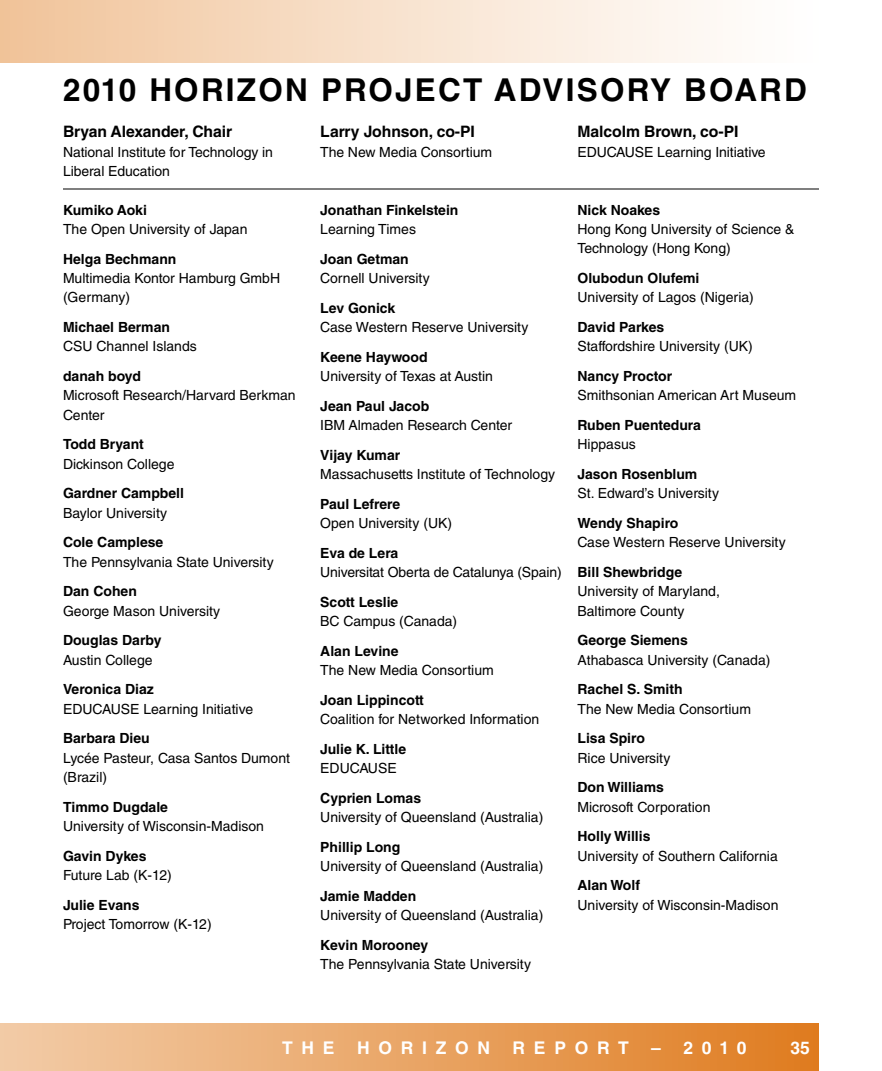
<style>
.page{position:relative;width:882px;height:1071px;background:#fff}
.page>*{position:absolute;margin:0;border:0;box-sizing:border-box;transform-origin:0 0}
.t1{font:700 31.5px "Helvetica LT Std";letter-spacing:.07em;color:#000}
.t2{font:700 17.5px "Helvetica LT Std";letter-spacing:.5em;color:#fff}
.t3{font:700 15.75px "Helvetica LT Std";letter-spacing:-.005em;color:#000}
.t4{font:14px/19.2px "Helvetica LT Std";color:#000}
.t5{font:700 14px "Helvetica LT Std";color:#000}
</style>
<div class="page">
<div style="left:0;top:1024px;width:819px;height:47px;background:linear-gradient(to right,#f3cda9,#df7c20)"></div>
<div style="left:0;top:0;width:819px;height:63px;background:linear-gradient(to right,#f1c49b,#fff)"></div>
<hr style="left:63px;top:189px;width:756px;height:1px;background:#000">
<h1 class="t1" style="left:63px;top:71px;width:132px">2010 HORI</h1>
<h1 class="t1" style="left:237px;top:71px;width:350px">ZON PROJECT ADVISOR</h1>
<h1 class="t1" style="left:650px;top:71px;width:60px">Y BOARD</h1>
<p class="t3" style="left:63px;top:122px;width:171px">Bryan Alexander, Chair</p>
<p class="t4" style="left:63px;top:142px;width:212px">National Institute for Technology in<br>Liberal Education</p>
<p class="t5" style="left:63px;top:201px;width:85px">Kumiko Aoki</p>
<p class="t4" style="left:63px;top:219px;width:186px">The Open University of Japan</p>
<p class="t5" style="left:63px;top:250px;width:115px">Helga Bechmann</p>
<p class="t4" style="left:63px;top:268px;width:219px">Multimedia Kontor Hamburg GmbH (Germany)</p>
<p class="t5" style="left:63px;top:319px;width:109px">Michael Berman</p>
<p class="t4" style="left:63px;top:337px;width:135px">CSU Channel Islands</p>
<p class="t5" style="left:63px;top:368px;width:80px">danah boyd</p>
<p class="t4" style="left:63px;top:386px;width:234px">Microsoft Research/Harvard Berkman<br>Center</p>
<p class="t5" style="left:63px;top:436px;width:82px">Todd Bryant</p>
<p class="t4" style="left:63px;top:454px;width:113px">Dickinson College</p>
<p class="t5" style="left:63px;top:485px;width:123px">Gardner Campbell</p>
<p class="t4" style="left:63px;top:503px;width:106px">Baylor University</p>
<p class="t5" style="left:63px;top:534px;width:102px">Cole Camplese</p>
<p class="t4" style="left:63px;top:552px;width:212px">The Pennsylvania State University</p>
<p class="t5" style="left:63px;top:583px;width:75px">Dan Cohen</p>
<p class="t4" style="left:63px;top:601px;width:159px">George Mason University</p>
<p class="t5" style="left:63px;top:632px;width:100px">Douglas Darby</p>
<p class="t4" style="left:63px;top:650px;width:91px">Austin College</p>
<p class="t5" style="left:63px;top:681px;width:92px">Veronica Diaz</p>
<p class="t4" style="left:63px;top:699px;width:192px">EDUCAUSE Learning Initiative</p>
<p class="t5" style="left:63px;top:730px;width:88px">Barbara Dieu</p>
<p class="t4" style="left:63px;top:748px;width:229px">Lycée Pasteur, Casa Santos Dumont (Brazil)</p>
<p class="t5" style="left:63px;top:798px;width:107px">Timmo Dugdale</p>
<p class="t4" style="left:63px;top:816px;width:203px">University of Wisconsin-Madison</p>
<p class="t5" style="left:63px;top:847px;width:85px">Gavin Dykes</p>
<p class="t4" style="left:63px;top:865px;width:110px">Future Lab (K-12)</p>
<p class="t5" style="left:63px;top:896px;width:78px">Julie Evans</p>
<p class="t4" style="left:63px;top:914px;width:150px">Project Tomorrow (K-12)</p>
<p class="t3" style="left:320px;top:122px;width:154px">Larry Johnson, co-PI</p>
<p class="t4" style="left:320px;top:142px;width:173px">The New Media Consortium</p>
<p class="t3" style="left:578px;top:122px;width:160px">Malcolm Brown, co-PI</p>
<p class="t4" style="left:578px;top:142px;width:190px">EDUCAUSE Learning Initiative</p>
<p class="t5" style="left:320px;top:201px;width:140px">Jonathan Finkelstein</p>
<p class="t4" style="left:320px;top:219px;width:97px">Learning Times</p>
<p class="t5" style="left:320px;top:250px;width:90px">Joan Getman</p>
<p class="t4" style="left:320px;top:268px;width:111px">Cornell University</p>
<p class="t5" style="left:320px;top:299px;width:76px">Lev Gonick</p>
<p class="t4" style="left:320px;top:317px;width:210px">Case Western Reserve University</p>
<p class="t5" style="left:320px;top:348px;width:109px">Keene Haywood</p>
<p class="t4" style="left:320px;top:366px;width:174px">University of Texas at Austin</p>
<p class="t5" style="left:320px;top:397px;width:111px">Jean Paul Jacob</p>
<p class="t4" style="left:320px;top:415px;width:193px">IBM Almaden Research Center</p>
<p class="t5" style="left:320px;top:446px;width:82px">Vijay Kumar</p>
<p class="t4" style="left:320px;top:464px;width:236px">Massachusetts Institute of Technology</p>
<p class="t5" style="left:320px;top:495px;width:81px">Paul Lefrere</p>
<p class="t4" style="left:320px;top:513px;width:133px">Open University (UK)</p>
<p class="t5" style="left:320px;top:544px;width:80px">Eva de Lera</p>
<p class="t4" style="left:320px;top:562px;width:243px">Universitat Oberta de Catalunya (Spain)</p>
<p class="t5" style="left:320px;top:593px;width:80px">Scott Leslie</p>
<p class="t4" style="left:320px;top:611px;width:139px">BC Campus (Canada)</p>
<p class="t5" style="left:320px;top:642px;width:80px">Alan Levine</p>
<p class="t4" style="left:320px;top:660px;width:175px">The New Media Consortium</p>
<p class="t5" style="left:320px;top:691px;width:105px">Joan Lippincott</p>
<p class="t4" style="left:320px;top:709px;width:221px">Coalition for Networked Information</p>
<p class="t5" style="left:320px;top:740px;width:87px">Julie K. Little</p>
<p class="t4" style="left:320px;top:758px;width:78px">EDUCAUSE</p>
<p class="t5" style="left:320px;top:789px;width:102px">Cyprien Lomas</p>
<p class="t4" style="left:320px;top:807px;width:225px">University of Queensland (Australia)</p>
<p class="t5" style="left:320px;top:838px;width:82px">Phillip Long</p>
<p class="t4" style="left:320px;top:856px;width:225px">University of Queensland (Australia)</p>
<p class="t5" style="left:320px;top:887px;width:98px">Jamie Madden</p>
<p class="t4" style="left:320px;top:905px;width:225px">University of Queensland (Australia)</p>
<p class="t5" style="left:320px;top:936px;width:109px">Kevin Morooney</p>
<p class="t4" style="left:320px;top:954px;width:212px">The Pennsylvania State University</p>
<p class="t5" style="left:578px;top:201px;width:84px">Nick Noakes</p>
<p class="t4" style="left:578px;top:219px;width:218px">Hong Kong University of Science &amp;<br>Technology (Hong Kong)</p>
<p class="t5" style="left:578px;top:270px;width:123px">Olubodun Olufemi</p>
<p class="t4" style="left:578px;top:288px;width:178px">University of Lagos (Nigeria)</p>
<p class="t5" style="left:578px;top:319px;width:88px">David Parkes</p>
<p class="t4" style="left:578px;top:337px;width:177px">Staffordshire University (UK)</p>
<p class="t5" style="left:578px;top:368px;width:96px">Nancy Proctor</p>
<p class="t4" style="left:578px;top:386px;width:220px">Smithsonian American Art Museum</p>
<p class="t5" style="left:578px;top:417px;width:125px">Ruben Puentedura</p>
<p class="t4" style="left:578px;top:435px;width:60px">Hippasus</p>
<p class="t5" style="left:578px;top:466px;width:121px">Jason Rosenblum</p>
<p class="t4" style="left:578px;top:484px;width:143px">St. Edward’s University</p>
<p class="t5" style="left:578px;top:515px;width:102px">Wendy Shapiro</p>
<p class="t4" style="left:578px;top:533px;width:210px">Case Western Reserve University</p>
<p class="t5" style="left:578px;top:564px;width:106px">Bill Shewbridge</p>
<p class="t4" style="left:578px;top:582px;width:144px">University of Maryland,<br>Baltimore County</p>
<p class="t5" style="left:578px;top:632px;width:112px">George Siemens</p>
<p class="t4" style="left:578px;top:650px;width:195px">Athabasca University (Canada)</p>
<p class="t5" style="left:578px;top:681px;width:107px">Rachel S. Smith</p>
<p class="t4" style="left:578px;top:699px;width:175px">The New Media Consortium</p>
<p class="t5" style="left:578px;top:730px;width:69px">Lisa Spiro</p>
<p class="t4" style="left:578px;top:748px;width:94px">Rice University</p>
<p class="t5" style="left:578px;top:779px;width:88px">Don Williams</p>
<p class="t4" style="left:577px;top:797px;width:135px">Microsoft Corporation</p>
<p class="t5" style="left:577px;top:828px;width:75px">Holly Willis</p>
<p class="t4" style="left:577px;top:846px;width:202px">University of Southern California</p>
<p class="t5" style="left:577px;top:877px;width:64px">Alan Wolf</p>
<p class="t4" style="left:577px;top:895px;width:203px">University of Wisconsin-Madison</p>
<p class="t2" style="left:282px;top:1037px;width:52px">THE</p>
<p class="t2" style="left:357px;top:1037px;width:38px">H ORI</p>
<p class="t2" style="left:436px;top:1037px;width:56px">ZON</p>
<p class="t2" style="left:513px;top:1037px;width:17px">RE</p>
<p class="t2" style="left:554px;top:1037px;width:39px">P OR</p>
<p class="t2" style="left:618px;top:1037px;width:12px">T</p>
<p class="t2" style="left:651px;top:1037px;width:97px">– 2010</p>
<p class="t2" style="left:790px;top:1037px;width:21px">35</p>
</div>
